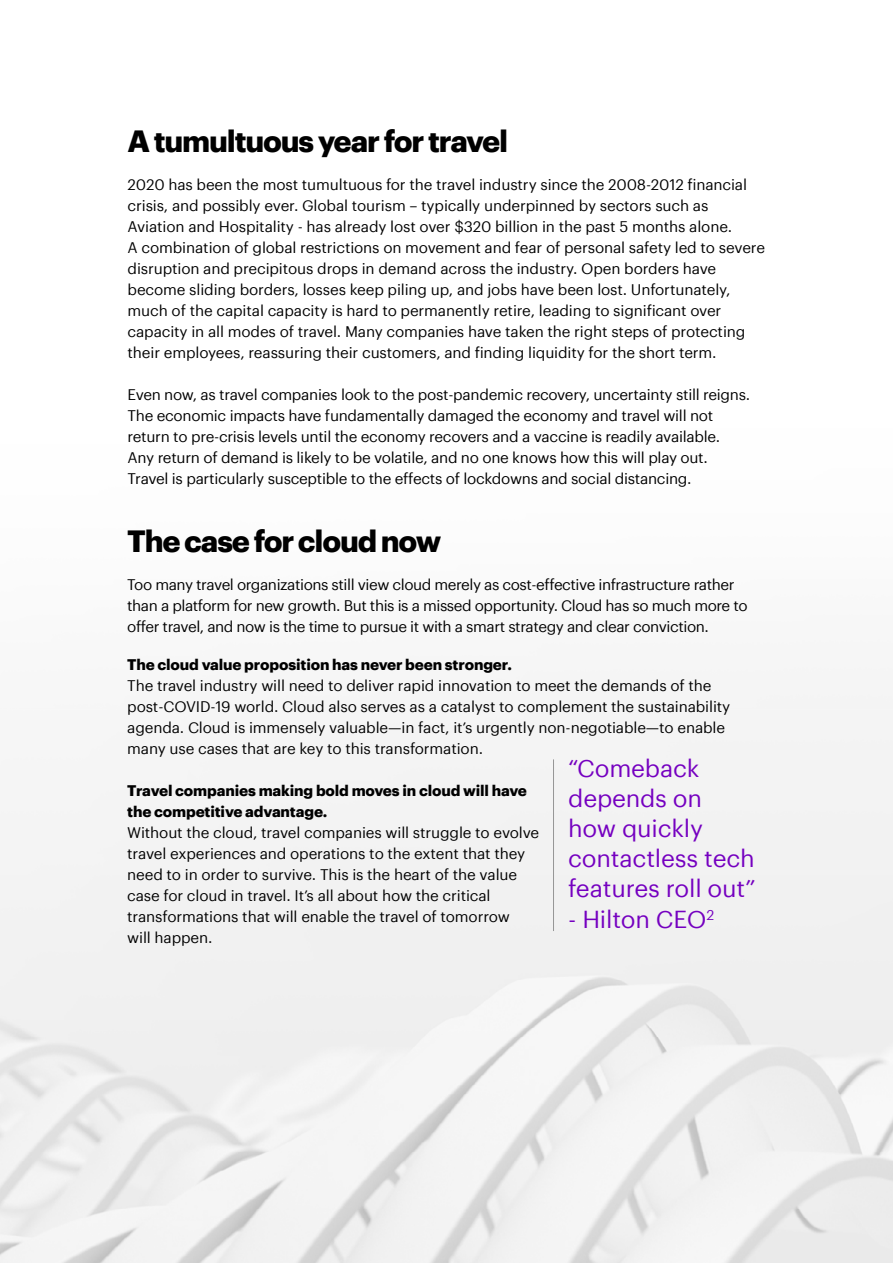
<style>
.page{position:relative;width:893px;height:1263px;background:#fff}
.page>*{position:absolute;margin:0;border:0;box-sizing:border-box;transform-origin:0 0}
.t1{font:700 30px "Graphik";letter-spacing:-.04em;color:#000}
.t2{font:24px/30px "Graphik";letter-spacing:-.01em;color:#7500c0}
.t3{font:15px/21px "Graphik";letter-spacing:-.01em;color:#000}
.t4{font:15px/21px "Graphik";letter-spacing:-.03em;color:#000}
.t5{font:700 15px/21px "Graphik";letter-spacing:-.01em;color:#000}
</style>
<div class="page">
<img style="left:0;top:694px;width:893px;height:569px">
<hr style="left:553px;top:759px;width:1px;height:172px;background:#969696">
<h1 class="t1" style="left:128px;top:118px;width:382px">A tumultuous year for travel</h1>
<p class="t3" style="left:128px;top:173px;width:639px">2020 has been the most tumultuous for the travel industry since the 2008-2012 financial crisis, and possibly ever. Global tourism – typically underpinned by sectors such as Aviation and Hospitality - has already lost over $320 billion in the past 5 months alone.<br>A combination of global restrictions on movement and fear of personal safety led to severe disruption and precipitous drops in demand across the industry. Open borders have become sliding borders, losses keep piling up, and jobs have been lost. Unfortunately, much of the capital capacity is hard to permanently retire, leading to significant over capacity in all modes of travel. Many companies have taken the right steps of protecting their employees, reassuring their customers, and finding liquidity for the short term.</p>
<p class="t3" style="left:128px;top:383px;width:624px">Even now, as travel companies look to the post-pandemic recovery, uncertainty still reigns.<br>The economic impacts have fundamentally damaged the economy and travel will not return to pre-crisis levels until the economy recovers and a vaccine is readily available.<br>Any return of demand is likely to be volatile, and no one knows how this will play out.<br>Travel is particularly susceptible to the effects of lockdowns and social distancing.</p>
<h1 class="t1" style="left:127px;top:518px;width:316px">The case for cloud now</h1>
<p class="t4" style="left:127px;top:572px;width:622px">Too many travel organizations still view cloud merely as cost-effective infrastructure rather than a platform for new growth. But this is a missed opportunity. Cloud has so much more to offer travel, and now is the time to pursue it with a smart strategy and clear conviction.</p>
<p class="t5" style="left:127px;top:652px;width:386px">The cloud value proposition has never been stronger.</p>
<p class="t3" style="left:127px;top:673px;width:605px">The travel industry will need to deliver rapid innovation to meet the demands of the post-COVID-19 world. Cloud also serves as a catalyst to complement the sustainability agenda. Cloud is immensely valuable—in fact, it’s urgently non-negotiable—to enable many use cases that are key to this transformation.</p>
<p class="t5" style="left:127px;top:778px;width:401px">Travel companies making bold moves in cloud will have the competitive advantage.</p>
<p class="t3" style="left:127px;top:820px;width:414px">Without the cloud, travel companies will struggle to evolve travel experiences and operations to the extent that they need to in order to survive. This is the heart of the value case for cloud in travel. It’s all about how the critical transformations that will enable the travel of tomorrow<br>will happen.</p>
<h2 class="t2" style="left:568px;top:752px;width:189px">“Comeback depends on how quickly contactless tech features roll out”</h2>
<h2 class="t2" style="left:568px;top:902px;width:148px">- Hilton CEO<sup>2</sup></h2>
</div>
